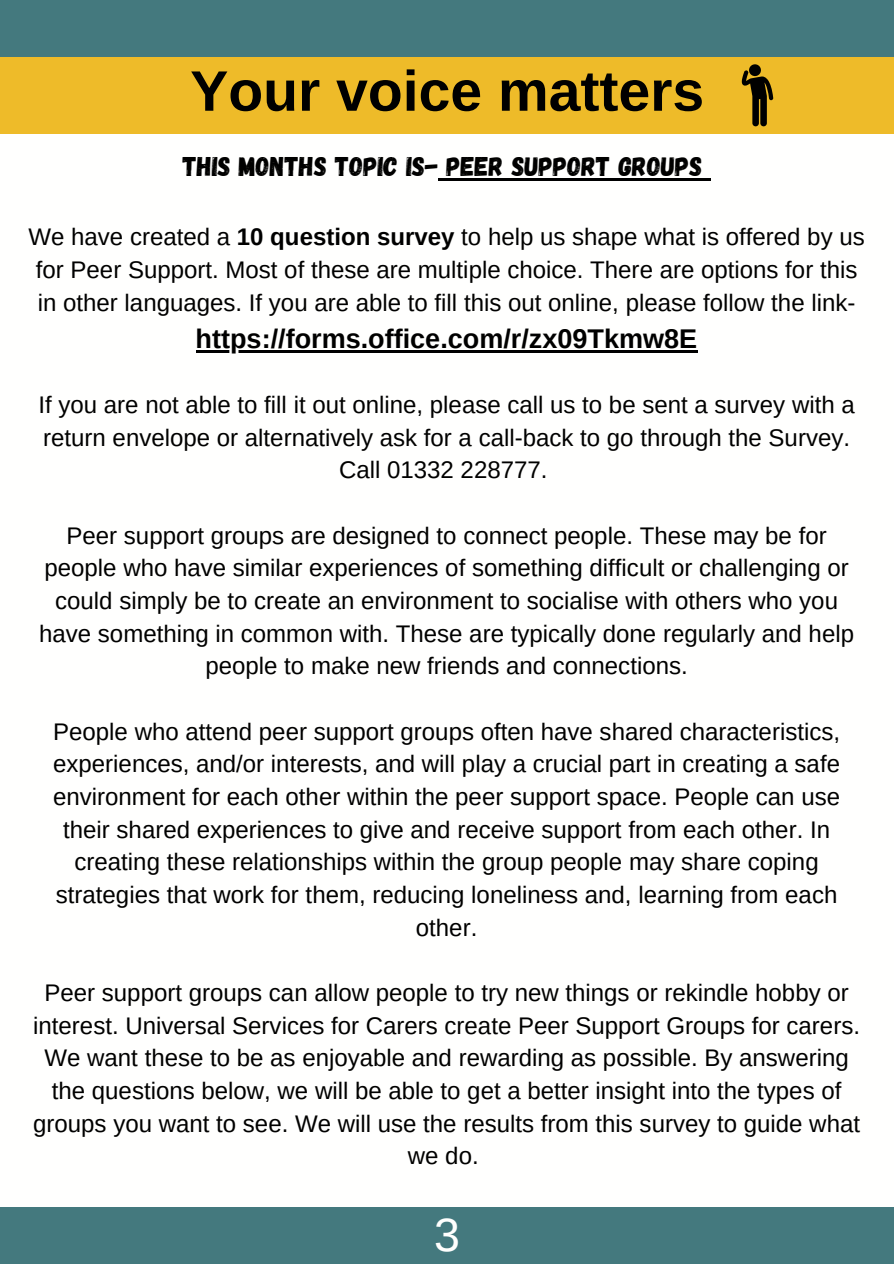
<style>
.page{position:relative;width:894px;height:1264px;background:#fff}
.page>*{position:absolute;margin:0;border:0;box-sizing:border-box;transform-origin:0 0}
.t1{font:700 57px "Arimo";color:#000}
.t2{font:46.5px "Arimo";color:#fffffe}
.t3{font:700 27px "Arimo";color:#000}
.t4{font:27px "Gagalin";color:#000}
.t5{font:24px/32.7px "Arimo";color:#000;text-align:center}
.s1{font-weight:700}
</style>
<div class="page">
<div style="left:0;top:1207px;width:893px;height:56px;background:#44797e"></div>
<div style="left:0;top:57px;width:893px;height:76px;background:#eebb29"></div>
<div style="left:0;top:0;width:893px;height:56px;background:#44797e"></div>
<hr style="left:438px;top:179px;width:264px;height:2px;background:#000">
<svg style="left:702px;top:179px;width:8px;height:2px"></svg>
<hr style="left:195px;top:350px;width:502px;height:2px;background:#000">
<svg style="left:741px;top:64px;width:32px;height:62px"></svg>
<h1 class="t1" style="left:190px;top:59px;width:515px">Your voice matters</h1>
<p class="t4" style="left:183px;top:149px;width:521px">THIS MONTHS TOPIC IS- PEER SUPPORT GROUPS</p>
<p class="t5" style="left:28px;top:220px;width:837px">We have created a <span class="s1">10 question survey</span> to help us shape what is offered by us for Peer Support. Most of these are multiple choice. There are options for this in other languages. If you are able to fill this out online, please follow the link-</p>
<p class="t3" style="left:195px;top:323px;width:503px">https://forms.office.com/r/zx09Tkmw8E</p>
<p class="t5" style="left:38px;top:388px;width:817px">If you are not able to fill it out online, please call us to be sent a survey with a return envelope or alternatively ask for a call-back to go through the Survey.<br>Call 01332 228777.</p>
<p class="t5" style="left:39px;top:519px;width:816px">Peer support groups are designed to connect people. These may be for people who have similar experiences of something difficult or challenging or could simply be to create an environment to socialise with others who you have something in common with. These are typically done regularly and help people to make new friends and connections.</p>
<p class="t5" style="left:53px;top:715px;width:788px">People who attend peer support groups often have shared characteristics, experiences, and/or interests, and will play a crucial part in creating a safe environment for each other within the peer support space. People can use their shared experiences to give and receive support from each other. In creating these relationships within the group people may share coping strategies that work for them, reducing loneliness and, learning from each other.</p>
<p class="t5" style="left:33px;top:976px;width:828px">Peer support groups can allow people to try new things or rekindle hobby or interest. Universal Services for Carers create Peer Support Groups for carers.<br>We want these to be as enjoyable and rewarding as possible. By answering the questions below, we will be able to get a better insight into the types of groups you want to see. We will use the results from this survey to guide what we do.</p>
<h2 class="t2" style="left:434px;top:1209px;width:27px">3</h2>
</div>
